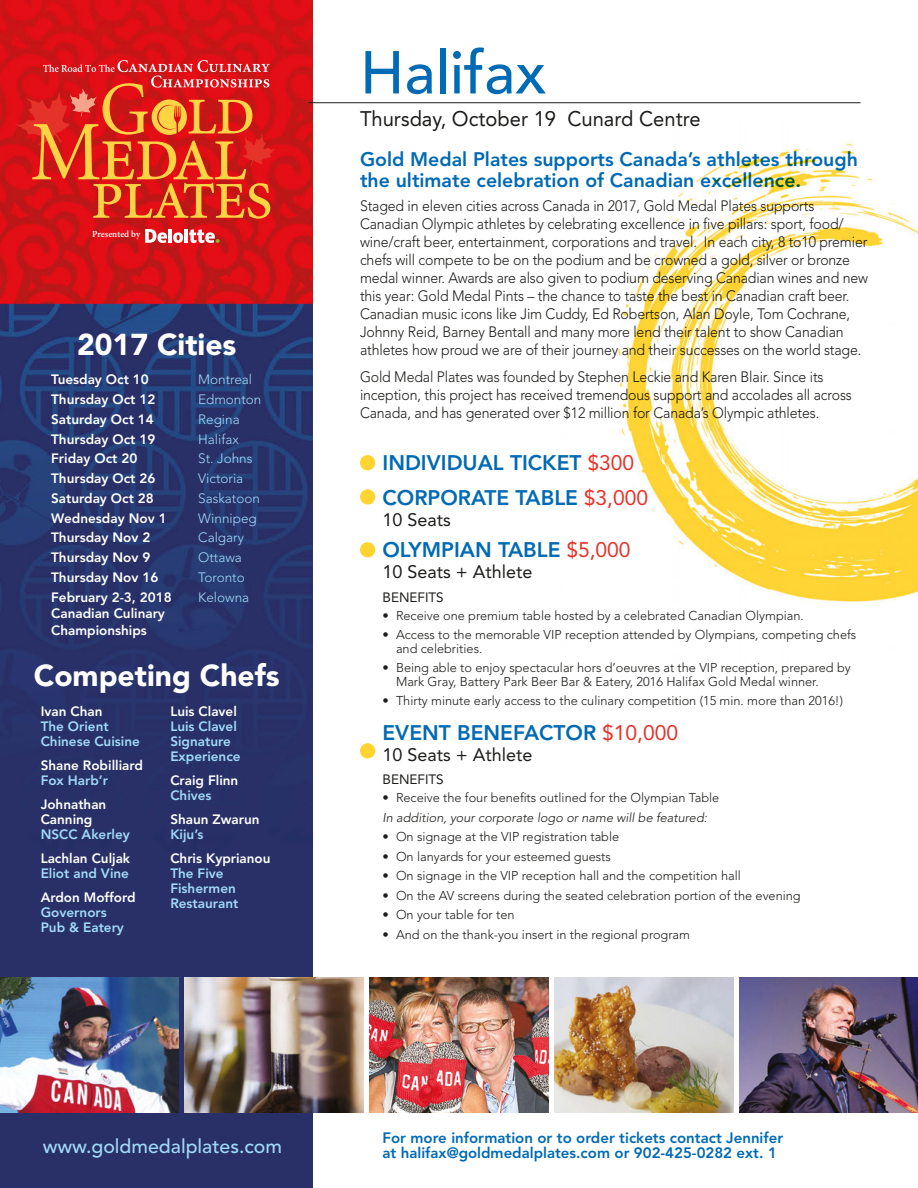
<style>
.page{position:relative;width:918px;height:1188px;background:#fff}
.page>*{position:absolute;margin:0;border:0;box-sizing:border-box;transform-origin:0 0}
.t1{font:500 59.85px "Avenir LT Std";color:#006ab4}
.t2{font:900 30px "Avenir LT Std";color:#fff}
.t3{font:800 21px/34.5px "Avenir LT Std";color:#006ab4}
.t4{font:21px "Avenir LT Std";color:#1d1d1b;scale:.96 1}
.t5{font:800 19.5px/21px "Avenir LT Std";color:#006ab4}
.t6{font:500 19.5px "Avenir LT Std";color:#a1daf8}
.t7{font:18px "Avenir LT Std";color:#1d1d1b}
.t8{font:300 15px/18px "Avenir LT Std";letter-spacing:-.01em;color:#1d1d1b;scale:.94 1}
.t9{font:800 15px/15px "Avenir LT Std";color:#006ab4}
.t10{font:800 13.5px/16.5px "Avenir LT Std";color:#fff}
.t11{font:800 13.5px/15px "Avenir LT Std";color:#a1daf8}
.t12{font:300 13.5px "Avenir LT Std";color:#a1daf8}
.t13{font:13.5px "Avenir LT Std";color:#1d1d1b}
.t14{font:300 12.75px/13.5px "Avenir LT Std";color:#1d1d1b}
.t15{font:italic 300 12.75px "Avenir LT Std";color:#1d1d1b}
.t16{font:600 9.3px "Minion";color:#fff}
.s1{font-weight:400;color:#e63329}
</style>
<div class="page">
<img style="left:613px;top:142px;width:305px;height:460px">
<img style="left:0;top:0;width:313px;height:1188px">
<img style="left:185px;top:977px;width:178px;height:135px">
<img style="left:0;top:977px;width:178px;height:135px">
<img style="left:740px;top:977px;width:178px;height:135px">
<hr style="left:309px;top:102px;width:552px;height:1px;background:#1d1d1b">
<hr style="left:168px;top:229px;width:4px;height:14px;background:#fff">
<svg style="left:173px;top:229px;width:47px;height:14px"></svg>
<svg style="left:145px;top:229px;width:22px;height:14px"></svg>
<svg style="left:15px;top:60px;width:261px;height:159px;background:#dd3a24"></svg>
<div style="left:360px;top:455px;width:15px;height:15px;background:#ffd330;border-radius:50%"></div>
<div style="left:360px;top:489px;width:15px;height:16px;background:#ffd330;border-radius:50%"></div>
<div style="left:360px;top:542px;width:15px;height:15px;background:#ffd330;border-radius:50%"></div>
<div style="left:360px;top:743px;width:15px;height:15px;background:#ffd330;border-radius:50%"></div>
<img style="left:370px;top:977px;width:178px;height:135px">
<img style="left:555px;top:977px;width:178px;height:135px">
<p class="t16" style="left:92px;top:230px;width:50px">Presented by</p>
<h2 class="t2" style="left:77px;top:326px;width:161px">2017 Cities</h2>
<p class="t10" style="left:51px;top:372px;width:99px">Tuesday Oct 10</p>
<p class="t12" style="left:198px;top:372px;width:56px">Montreal</p>
<p class="t10" style="left:51px;top:391px;width:106px">Thursday Oct 12</p>
<p class="t12" style="left:198px;top:392px;width:65px">Edmonton</p>
<p class="t10" style="left:51px;top:411px;width:104px">Saturday Oct 14</p>
<p class="t12" style="left:198px;top:411px;width:43px">Regina</p>
<p class="t10" style="left:51px;top:431px;width:106px">Thursday Oct 19</p>
<p class="t12" style="left:198px;top:431px;width:42px">Halifax</p>
<p class="t10" style="left:51px;top:451px;width:88px">Friday Oct 20</p>
<p class="t12" style="left:198px;top:451px;width:56px">St. Johns</p>
<p class="t10" style="left:51px;top:470px;width:106px">Thursday Oct 26</p>
<p class="t12" style="left:198px;top:471px;width:47px">Victoria</p>
<p class="t10" style="left:51px;top:490px;width:104px">Saturday Oct 28</p>
<p class="t12" style="left:198px;top:490px;width:63px">Saskatoon</p>
<p class="t10" style="left:51px;top:510px;width:117px">Wednesday Nov 1</p>
<p class="t12" style="left:198px;top:510px;width:60px">Winnipeg</p>
<p class="t10" style="left:51px;top:529px;width:101px">Thursday Nov 2</p>
<p class="t12" style="left:198px;top:530px;width:47px">Calgary</p>
<p class="t10" style="left:51px;top:549px;width:101px">Thursday Nov 9</p>
<p class="t12" style="left:198px;top:550px;width:45px">Ottawa</p>
<p class="t10" style="left:51px;top:569px;width:109px">Thursday Nov 16</p>
<p class="t12" style="left:198px;top:569px;width:48px">Toronto</p>
<p class="t10" style="left:51px;top:589px;width:122px">February 2-3, 2018</p>
<p class="t12" style="left:198px;top:589px;width:53px">Kelowna</p>
<p class="t10" style="left:51px;top:605px;width:115px">Canadian Culinary<br>Championships</p>
<h2 class="t2" style="left:34px;top:658px;width:248px">Competing Chefs</h2>
<p class="t10" style="left:41px;top:703px;width:63px">Ivan Chan</p>
<p class="t11" style="left:41px;top:719px;width:101px">The Orient<br>Chinese Cuisine</p>
<p class="t10" style="left:41px;top:757px;width:104px">Shane Robilliard</p>
<p class="t11" style="left:41px;top:773px;width:69px">Fox Harb’r</p>
<p class="t10" style="left:41px;top:797px;width:67px;line-height:15px">Johnathan<br>Canning</p>
<p class="t11" style="left:41px;top:827px;width:91px">NSCC Akerley</p>
<p class="t10" style="left:41px;top:850px;width:91px">Lachlan Culjak</p>
<p class="t11" style="left:41px;top:866px;width:90px">Eliot and Vine</p>
<p class="t10" style="left:41px;top:889px;width:96px">Ardon Mofford</p>
<p class="t11" style="left:41px;top:905px;width:85px">Governors<br>Pub &amp; Eatery</p>
<p class="t10" style="left:170px;top:703px;width:68px">Luis Clavel</p>
<p class="t11" style="left:170px;top:719px;width:72px">Luis Clavel<br>Signature<br>Experience</p>
<p class="t10" style="left:170px;top:772px;width:70px">Craig Flinn</p>
<p class="t11" style="left:170px;top:788px;width:43px">Chives</p>
<p class="t10" style="left:170px;top:811px;width:91px">Shaun Zwarun</p>
<p class="t11" style="left:170px;top:827px;width:35px">Kiju’s</p>
<p class="t10" style="left:170px;top:850px;width:102px">Chris Kyprianou</p>
<p class="t11" style="left:170px;top:866px;width:69px">The Five<br>Fishermen<br>Restaurant</p>
<h1 class="t1" style="left:360px;top:38px;width:188px">Halifax</h1>
<h3 class="t4" style="left:360px;top:106px;width:356px">Thursday, October 19 Cunard Centre</h3>
<h3 class="t5" style="left:360px;top:149px;width:499px">Gold Medal Plates supports Canada’s athletes through the ultimate celebration of Canadian excellence.</h3>
<p class="t8" style="left:360px;top:197px;width:542px">Staged in eleven cities across Canada in 2017, Gold Medal Plates supports Canadian Olympic athletes by celebrating excellence in five pillars: sport, food/ wine/craft beer, entertainment, corporations and travel. In each city, 8 to10 premier chefs will compete to be on the podium and be crowned a gold, silver or bronze medal winner. Awards are also given to podium deserving Canadian wines and new this year: Gold Medal Pints – the chance to taste the best in Canadian craft beer.<br>Canadian music icons like Jim Cuddy, Ed Robertson, Alan Doyle, Tom Cochrane, Johnny Reid, Barney Bentall and many more lend their talent to show Canadian athletes how proud we are of their journey and their successes on the world stage.</p>
<p class="t8" style="left:360px;top:368px;width:525px">Gold Medal Plates was founded by Stephen Leckie and Karen Blair. Since its inception, this project has received tremendous support and accolades all across<br>Canada, and has generated over $12 million for Canada’s Olympic athletes.</p>
<h3 class="t3" style="left:382px;top:446px;width:267px">INDIVIDUAL TICKET <span class="s1">$300<br></span>CORPORATE TABLE <span class="s1">$3,000</span></h3>
<p class="t7" style="left:382px;top:509px;width:70px">10 Seats</p>
<h3 class="t3" style="left:382px;top:533px;width:250px">OLYMPIAN TABLE <span class="s1">$5,000</span></h3>
<p class="t7" style="left:382px;top:561px;width:152px">10 Seats + Athlete</p>
<p class="t13" style="left:382px;top:589px;width:63px">BENEFITS</p>
<p class="t14" style="left:382px;top:609px;width:423px">• Receive one premium table hosted by a celebrated Canadian Olympian.</p>
<p class="t14" style="left:396px;top:628px;width:462px;text-indent:-14px">• Access to the memorable VIP reception attended by Olympians, competing chefs and celebrities.</p>
<p class="t14" style="left:396px;top:661px;width:456px;text-indent:-14px">• Being able to enjoy spectacular hors d’oeuvres at the VIP reception, prepared by<br>Mark Gray, Battery Park Beer Bar &amp; Eatery, 2016 Halifax Gold Medal winner.</p>
<p class="t14" style="left:383px;top:694px;width:462px">• Thirty minute early access to the culinary competition (15 min. more than 2016!)</p>
<h3 class="t3" style="left:382px;top:715px;width:297px">EVENT BENEFACTOR <span class="s1">$10,000</span></h3>
<p class="t7" style="left:382px;top:744px;width:152px">10 Seats + Athlete</p>
<p class="t13" style="left:382px;top:772px;width:63px">BENEFITS</p>
<p class="t14" style="left:382px;top:791px;width:338px">• Receive the four benefits outlined for the Olympian Table</p>
<p class="t15" style="left:382px;top:810px;width:326px">In addition, your corporate logo or name will be featured:</p>
<p class="t14" style="left:382px;top:830px;width:238px">• On signage at the VIP registration table</p>
<p class="t14" style="left:382px;top:850px;width:230px">• On lanyards for your esteemed guests</p>
<p class="t14" style="left:382px;top:869px;width:360px">• On signage in the VIP reception hall and the competition hall</p>
<p class="t14" style="left:382px;top:889px;width:420px">• On the AV screens during the seated celebration portion of the evening</p>
<p class="t14" style="left:382px;top:908px;width:134px">• On your table for ten</p>
<p class="t14" style="left:382px;top:928px;width:309px">• And on the thank-you insert in the regional program</p>
<h3 class="t6" style="left:43px;top:1135px;width:241px">www.goldmedalplates.com</h3>
<p class="t9" style="left:382px;top:1131px;width:402px">For more information or to order tickets contact Jennifer at halifax@goldmedalplates.com or 902-425-0282 ext. 1</p>
</div>
